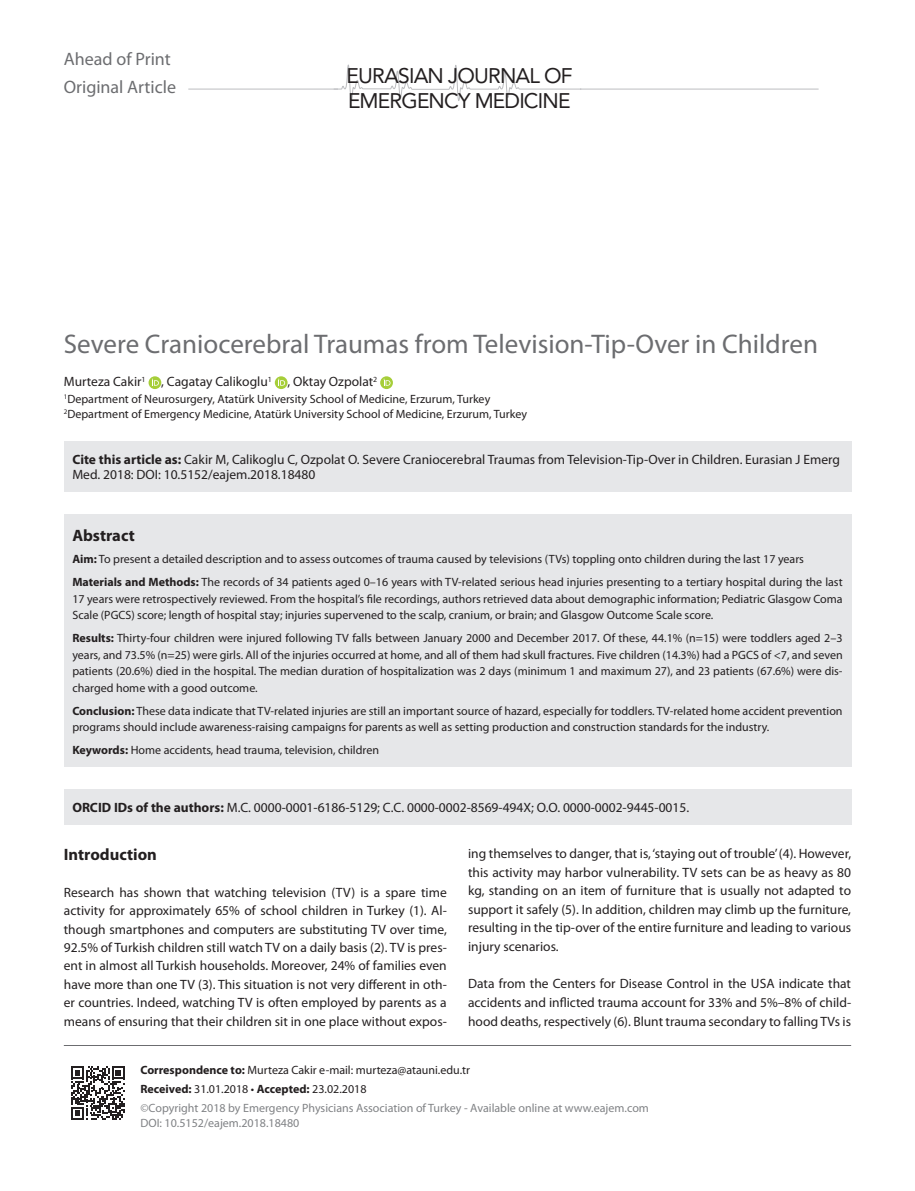
<style>
.page{position:relative;width:915px;height:1191px;background:#fff}
.page>*{position:absolute;margin:0;border:0;box-sizing:border-box;transform-origin:0 0}
.t1{font:27px "Myriad Pro";color:#6c6d70}
.t2{font:21px "Avenir LT Std";letter-spacing:-.04em;color:#231f20}
.t3{font:18px "Myriad Pro";color:#6c6d70}
.t4{font:700 16.5px "Myriad Pro";color:#231f20}
.t5{font:13.5px/18.5px "Myriad Pro";color:#231f20;text-align:justify}
.t6{font:12px/16.5px "Myriad Pro";color:#231f20;text-align:justify}
.t7{font:12px "Myriad Pro";color:#808285}
.s1{font-weight:700}
</style>
<div class="page">
<svg style="left:148px;top:376px;width:13px;height:13px"></svg>
<svg style="left:152px;top:379px;width:7px;height:7px"></svg>
<svg style="left:275px;top:376px;width:12px;height:13px"></svg>
<svg style="left:278px;top:379px;width:7px;height:7px"></svg>
<svg style="left:380px;top:376px;width:13px;height:13px"></svg>
<svg style="left:383px;top:379px;width:7px;height:7px"></svg>
<hr style="left:64px;top:1045px;width:786px;height:1px;background:#6c6d70">
<svg style="left:71px;top:1066px;width:53px;height:53px"></svg>
<div style="left:64px;top:514px;width:786px;height:252px;background:#e6e7e9"></div>
<hr style="left:188px;top:89px;width:630px;height:1px;background:#bcbdc0">
<svg style="left:333px;top:64px;width:248px;height:37px"></svg>
<div style="left:64px;top:441px;width:786px;height:50px;background:#e6e7e9"></div>
<div style="left:64px;top:789px;width:786px;height:36px;background:#e6e7e9"></div>
<p class="t3" style="left:64px;top:47px;width:108px">Ahead of Print</p>
<p class="t3" style="left:64px;top:76px;width:114px">Original Article</p>
<p class="t2" style="left:346px;top:64px;width:227px">EURASIAN JOURNAL OF</p>
<p class="t2" style="left:348px;top:88px;width:224px">EMERGENCY MEDICINE</p>
<p class="t1" style="left:64px;top:327px;width:755px">Severe Craniocerebral Traumas from Television-Tip-Over in Children</p>
<p class="t5" style="left:64px;top:372px;width:315px">Murteza Cakir<sup>1</sup> , Cagatay Calikoglu<sup>1</sup> , Oktay Ozpolat<sup>2</sup></p>
<p class="t6" style="left:64px;top:391px;width:428px"><sup>1</sup>Department of Neurosurgery, Atatürk University School of Medicine, Erzurum, Turkey</p>
<p class="t6" style="left:64px;top:406px;width:464px"><sup>2</sup>Department of Emergency Medicine, Atatürk University School of Medicine, Erzurum, Turkey</p>
<p class="t5" style="left:72px;top:451px;width:768px;line-height:15px"><span class="s1">Cite this article as:</span> Cakir M, Calikoglu C, Ozpolat O. Severe Craniocerebral Traumas from Television-Tip-Over in Children. Eurasian J Emerg<br>Med. 2018: DOI: 10.5152/eajem.2018.18480</p>
<p class="t4" style="left:72px;top:524px;width:64px">Abstract</p>
<p class="t6" style="left:72px;top:551px;width:733px"><span class="s1">Aim:</span> To present a detailed description and to assess outcomes of trauma caused by televisions (TVs) toppling onto children during the last 17 years</p>
<p class="t6" style="left:72px;top:574px;width:771px"><span class="s1">Materials and Methods:</span> The records of 34 patients aged 0–16 years with TV-related serious head injuries presenting to a tertiary hospital during the last 17 years were retrospectively reviewed. From the hospital’s file recordings, authors retrieved data about demographic information; Pediatric Glasgow Coma Scale (PGCS) score; length of hospital stay; injuries supervened to the scalp, cranium, or brain; and Glasgow Outcome Scale score.</p>
<p class="t6" style="left:72px;top:629px;width:771px"><span class="s1">Results:</span> Thirty-four children were injured following TV falls between January 2000 and December 2017. Of these, 44.1% (n=15) were toddlers aged 2–3 years, and 73.5% (n=25) were girls. All of the injuries occurred at home, and all of them had skull fractures. Five children (14.3%) had a PGCS of &lt;7, and seven patients (20.6%) died in the hospital. The median duration of hospitalization was 2 days (minimum 1 and maximum 27), and 23 patients (67.6%) were dis&shy;charged home with a good outcome.</p>
<p class="t6" style="left:72px;top:702px;width:771px"><span class="s1">Conclusion:</span> These data indicate that TV-related injuries are still an important source of hazard, especially for toddlers. TV-related home accident prevention programs should include awareness-raising campaigns for parents as well as setting production and construction standards for the industry.</p>
<p class="t6" style="left:72px;top:741px;width:308px"><span class="s1">Keywords:</span> Home accidents, head trauma, television, children</p>
<p class="t5" style="left:72px;top:798px;width:618px"><span class="s1">ORCID IDs of the authors:</span> M.C. 0000-0001-6186-5129; C.C. 0000-0002-8569-494X; O.O. 0000-0002-9445-0015.</p>
<p class="t4" style="left:64px;top:844px;width:95px">Introduction</p>
<p class="t5" style="left:64px;top:883px;width:384px">Research has shown that watching television (TV) is a spare time activity for approximately 65% of school children in Turkey (1). Al&shy;though smartphones and computers are substituting TV over time, 92.5% of Turkish children still watch TV on a daily basis (2). TV is pres&shy;ent in almost all Turkish households. Moreover, 24% of families even have more than one TV (3). This situation is not very different in oth&shy;er countries. Indeed, watching TV is often employed by parents as a means of ensuring that their children sit in one place without expos-</p>
<p class="t5" style="left:468px;top:844px;width:384px">ing themselves to danger, that is, ‘staying out of trouble’ (4). However, this activity may harbor vulnerability. TV sets can be as heavy as 80 kg, standing on an item of furniture that is usually not adapted to support it safely (5). In addition, children may climb up the furniture, resulting in the tip-over of the entire furniture and leading to various injury scenarios.</p>
<p class="t5" style="left:468px;top:974px;width:384px">Data from the Centers for Disease Control in the USA indicate that accidents and inflicted trauma account for 33% and 5%–8% of child&shy;hood deaths, respectively (6). Blunt trauma secondary to falling TVs is</p>
<p class="t6" style="left:140px;top:1061px;width:331px"><span class="s1">Correspondence to:</span> Murteza Cakir e-mail: murteza@atauni.edu.tr</p>
<p class="t6" style="left:140px;top:1080px;width:227px"><span class="s1">Received:</span> 31.01.2018 • <span class="s1">Accepted:</span> 23.02.2018</p>
<p class="t7" style="left:140px;top:1100px;width:510px">©Copyright 2018 by Emergency Physicians Association of Turkey - Available online at www.eajem.com</p>
<p class="t7" style="left:140px;top:1115px;width:160px">DOI: 10.5152/eajem.2018.18480</p>
</div>
